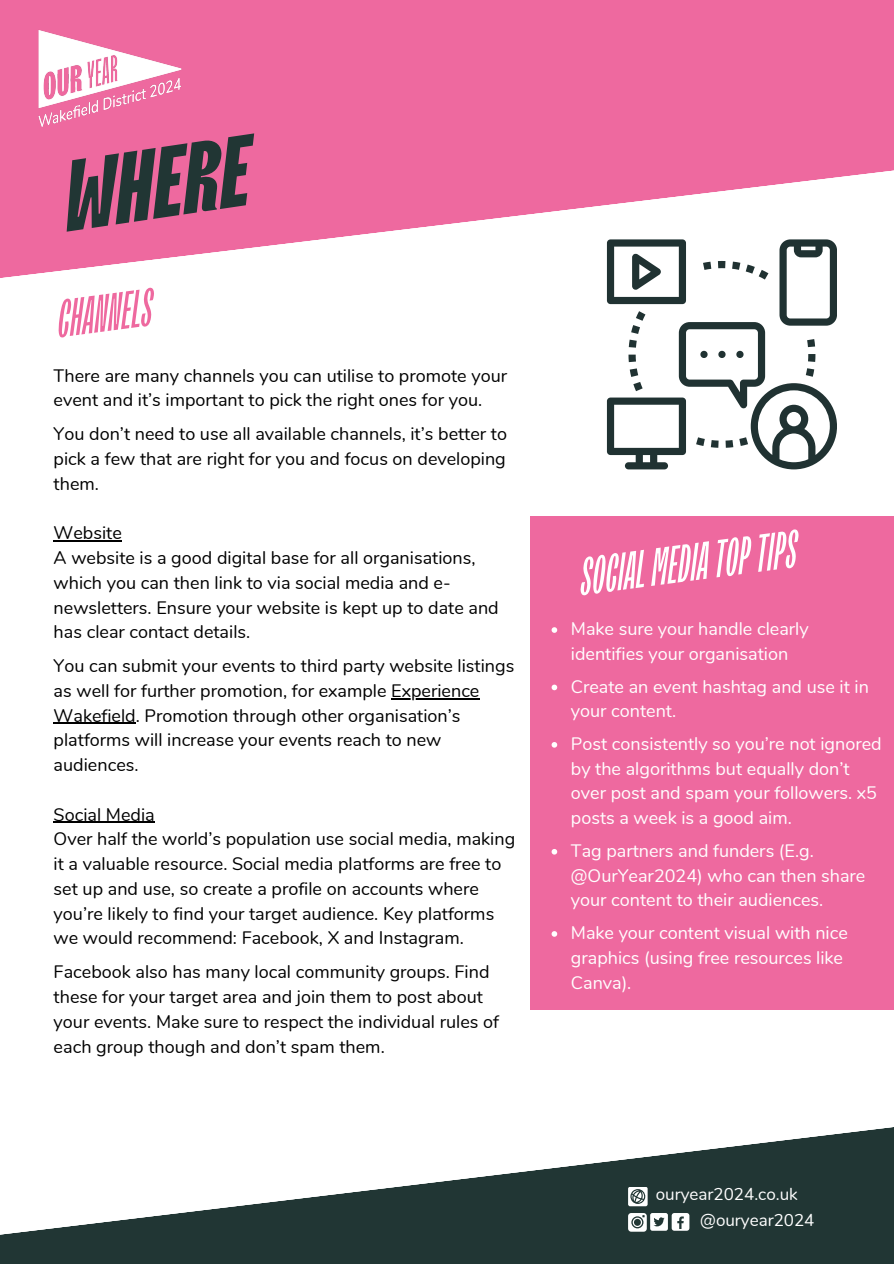
<style>
.page{position:relative;width:894px;height:1264px;background:#fff}
.page>*{position:absolute;margin:0;border:0;box-sizing:border-box;transform-origin:0 0}
.t1{font:italic 800 99.75px "TT Trailers";color:#213634}
.t2{font:italic 500 52.65px "TT Trailers";color:#fff}
.t3{font:italic 500 52.65px "TT Trailers";color:#ee699f}
.t4{font:18px/24.8px "Nunito";color:#000}
.t5{font:18px/24.8px "Nunito";color:#fff}
.t6{font:16.95px "Nunito";color:#fff}
</style>
<div class="page">
<svg style="left:0;top:0;width:893px;height:294px;fill:#ee699f"></svg>
<img style="left:36px;top:28px;width:150px;height:102px">
<svg style="left:0;top:1127px;width:893px;height:136px;fill:#213634"></svg>
<svg style="left:628px;top:1186px;width:19px;height:20px"></svg>
<div style="left:650px;top:1212px;width:17px;height:18px;background:#fff;border-radius:2px"></div>
<svg style="left:653px;top:1217px;width:11px;height:9px"></svg>
<div style="left:671px;top:1212px;width:18px;height:18px;background:#fff;border-radius:3px"></div>
<div style="left:677px;top:1198px;width:119px;height:31px;background:#213634"></div>
<svg style="left:628px;top:1212px;width:18px;height:19px"></svg>
<hr style="left:54px;top:540px;width:68px;height:1px;background:#000">
<hr style="left:391px;top:698px;width:88px;height:1px;background:#000">
<hr style="left:54px;top:722px;width:82px;height:1px;background:#000">
<hr style="left:54px;top:821px;width:101px;height:1px;background:#000">
<div style="left:530px;top:516px;width:363px;height:493px;background:#ee699f"></div>
<svg style="left:606px;top:239px;width:230px;height:230px"></svg>
<svg style="left:551px;top:627px;width:6px;height:6px"></svg>
<svg style="left:551px;top:684px;width:6px;height:6px"></svg>
<svg style="left:551px;top:742px;width:6px;height:5px"></svg>
<svg style="left:551px;top:849px;width:6px;height:5px"></svg>
<svg style="left:551px;top:931px;width:6px;height:5px"></svg>
<h1 class="t1" style="left:56px;top:137px;width:189px;rotate:-8deg">WHERE</h1>
<p class="t3" style="left:53px;top:288px;width:97px;rotate:-8deg">CHANNELS</p>
<p class="t4" style="left:54px;top:363px;width:455px">There are many channels you can utilise to promote your event and it’s important to pick the right ones for you.</p>
<p class="t4" style="left:54px;top:422px;width:455px;text-align:justify">You don’t need to use all available channels, it’s better to pick a few that are right for you and focus on developing them.</p>
<p class="t4" style="left:54px;top:521px;width:70px">Website</p>
<p class="t4" style="left:54px;top:545px;width:446px">A website is a good digital base for all organisations, which you can then link to via social media and e&shy;newsletters. Ensure your website is kept up to date and has clear contact details.</p>
<p class="t4" style="left:54px;top:653px;width:462px">You can submit your events to third party website listings as well for further promotion, for example Experience</p>
<p class="t4" style="left:54px;top:703px;width:408px">Wakefield. Promotion through other organisation’s platforms will increase your events reach to new audiences.</p>
<p class="t4" style="left:54px;top:802px;width:463px">Social Media<br>Over half the world’s population use social media, making</p>
<p class="t4" style="left:54px;top:851px;width:449px">it a valuable resource. Social media platforms are free to set up and use, so create a profile on accounts where you’re likely to find your target audience. Key platforms we would recommend: Facebook, X and Instagram.</p>
<p class="t4" style="left:54px;top:959px;width:437px">Facebook also has many local community groups. Find</p>
<p class="t4" style="left:54px;top:984px;width:447px">these for your target area and join them to post about your events. Make sure to respect the individual rules of each group though and don’t spam them.</p>
<p class="t2" style="left:575px;top:546px;width:220px;rotate:-8deg">SOCIALMEDIA TOPTIPS</p>
<p class="t5" style="left:570px;top:616px;width:239px">Make sure your handle clearly identifies your organisation</p>
<p class="t5" style="left:570px;top:674px;width:299px">Create an event hashtag and use it in your content.</p>
<p class="t5" style="left:570px;top:731px;width:312px">Post consistently so you’re not ignored by the algorithms but equally don’t over post and spam your followers. x5 posts a week is a good aim.</p>
<h3 class="t5" style="left:570px;top:838px;width:296px">Tag partners and funders (E.g. @OurYear2024) who can then share your content to their audiences.</h3>
<p class="t5" style="left:570px;top:920px;width:278px">Make your content visual with nice graphics (using free resources like<br>Canva).</p>
<h2 class="t6" style="left:655px;top:1183px;width:143px">ouryear2024.co.uk</h2>
<p class="t6" style="left:700px;top:1208px;width:116px">@ouryear2024</p>
</div>
